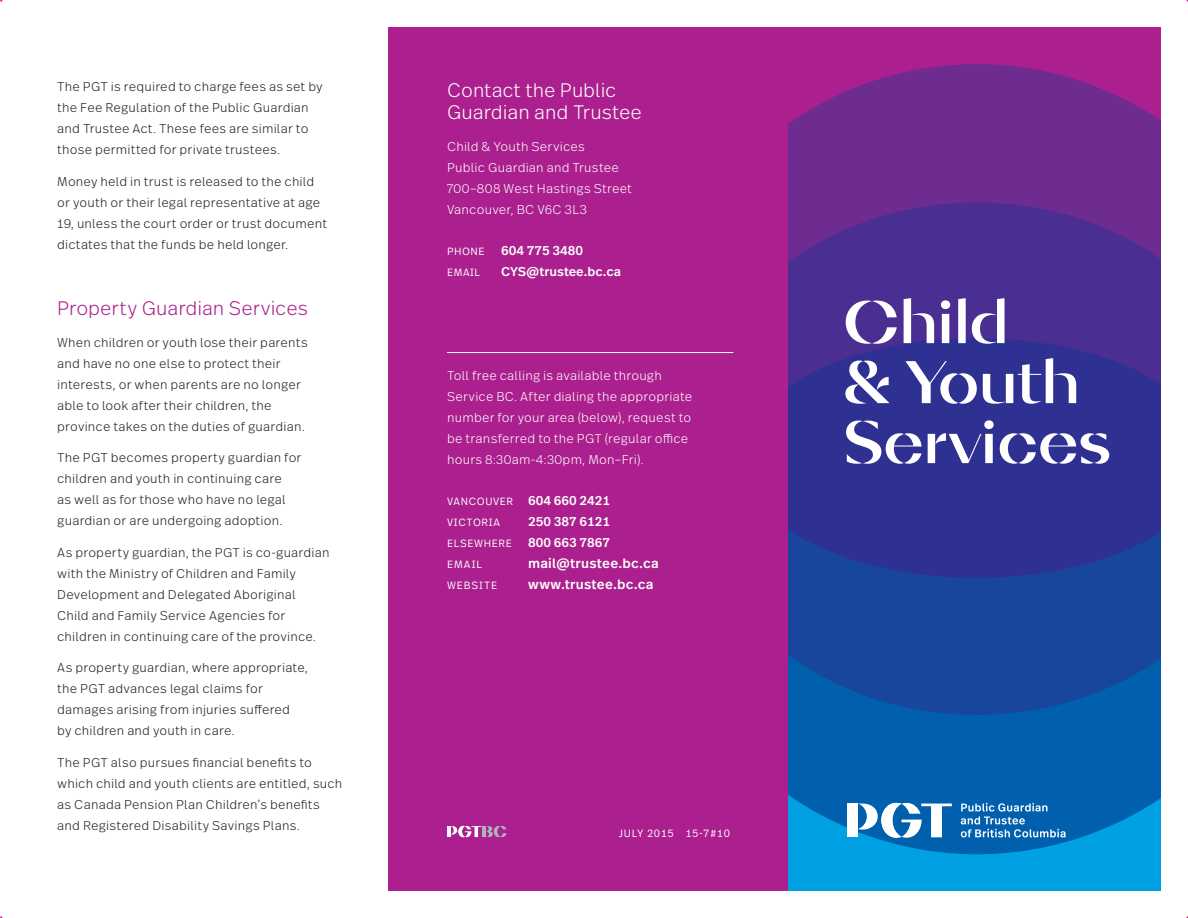
<style>
.page{position:relative;width:1188px;height:918px;background:#fff}
.page>*{position:absolute;margin:0;border:0;box-sizing:border-box;transform-origin:0 0}
.H1___Small{font:700 60px/60px "Diagram Display";letter-spacing:-.01em;color:#fff}
.t1{font:300 19.5px/22.5px "Real Text Pro";letter-spacing:-.005em;color:#fff}
.t2{font:300 19.5px "Real Text Pro";letter-spacing:-.005em;color:#ab208e}
.t3{font:500 13.5px "Real Text Pro";letter-spacing:.015em;color:#fff}
.Body{font:300 12.75px/21px "Real Text Pro";letter-spacing:.015em;color:#231f20}
.Body-2{font:300 12.75px/21px "Real Text Pro";letter-spacing:.015em;color:#fff}
.t4{font:500 12.75px "Real Text Pro";color:#fff}
.t5{font:300 10.5px "Real Text Pro";letter-spacing:.06em;color:#fff}
.t6{font:300 10.5px "Real Text Pro";letter-spacing:.085em;color:#fff}
.s1{font-weight:300;font-size:10.5px}
</style>
<div class="page">
<div style="left:389px;top:27px;width:475px;height:864px;background:#ab208e"></div>
<div style="left:788px;top:192px;width:373px;height:699px;background:#00a1e3"></div>
<svg style="left:788px;top:715px;width:373px;height:139px"></svg>
<svg style="left:788px;top:578px;width:373px;height:137px"></svg>
<div style="left:788px;top:27px;width:373px;height:443px;background:#ab208e"></div>
<svg style="left:788px;top:64px;width:373px;height:138px;fill:#6e2c91"></svg>
<svg style="left:788px;top:202px;width:373px;height:136px;fill:#4a2e92"></svg>
<svg style="left:788px;top:338px;width:373px;height:240px;fill:#2e3092"></svg>
<svg style="left:961px;top:803px;width:105px;height:34px"></svg>
<div style="left:847px;top:804px;width:11px;height:33px;background:#fff"></div>
<svg style="left:858px;top:803px;width:94px;height:35px"></svg>
<hr style="left:447px;top:352px;width:286px;height:1px;background:#fff">
<hr style="left:447px;top:826px;width:4px;height:11px;background:#fff">
<svg style="left:451px;top:826px;width:56px;height:11px"></svg>
<p class="Body" style="left:57px;top:76px;width:267px">The PGT is required to charge fees as set by the Fee Regulation of the Public Guardian and Trustee Act. These fees are similar to those permitted for private trustees.</p>
<p class="Body" style="left:57px;top:170px;width:271px">Money held in trust is released to the child or youth or their legal representative at age 19, unless the court order or trust document dictates that the funds be held longer.</p>
<h3 class="t2" style="left:57px;top:295px;width:253px">Property Guardian Services</h3>
<p class="Body" style="left:57px;top:331px;width:252px">When children or youth lose their parents and have no one else to protect their interests, or when parents are no longer able to look after their children, the province takes on the duties of guardian.</p>
<p class="Body" style="left:57px;top:447px;width:246px">The PGT becomes property guardian for children and youth in continuing care<br>as well as for those who have no legal guardian or are undergoing adoption.</p>
<p class="Body" style="left:57px;top:541px;width:274px">As property guardian, the PGT is co-guardian with the Ministry of Children and Family Development and Delegated Aboriginal Child and Family Service Agencies for children in continuing care of the province.</p>
<p class="Body" style="left:57px;top:657px;width:252px">As property guardian, where appropriate, the PGT advances legal claims for damages arising from injuries suffered<br>by children and youth in care.</p>
<p class="Body" style="left:57px;top:751px;width:287px">The PGT also pursues financial benefits to which child and youth clients are entitled, such as Canada Pension Plan Children’s benefits and Registered Disability Savings Plans.</p>
<h3 class="t1" style="left:447px;top:78px;width:196px">Contact the Public<br>Guardian and Trustee</h3>
<p class="Body-2" style="left:447px;top:135px;width:186px">Child &amp; Youth Services<br>Public Guardian and Trustee<br>700–808 West Hastings Street<br>Vancouver, BC V6C 3L3</p>
<p class="t5" style="left:447px;top:244px;width:39px">PHONE</p>
<p class="t4" style="left:501px;top:241px;width:83px">604 775 3480</p>
<p class="t5" style="left:447px;top:265px;width:34px">EMAIL</p>
<p class="t4" style="left:501px;top:262px;width:121px">CYS@trustee.bc.ca</p>
<p class="Body-2" style="left:447px;top:364px;width:247px">Toll free calling is available through Service BC. After dialing the appropriate number for your area (below), request to be transferred to the PGT (regular office hours 8:30am-4:30pm, Mon–Fri).</p>
<p class="t4" style="left:447px;top:491px;width:164px"><span class="s1">VANCOUVER</span> 604 660 2421</p>
<p class="t5" style="left:447px;top:515px;width:54px">VICTORIA</p>
<p class="t4" style="left:528px;top:512px;width:83px">250 387 6121</p>
<p class="t5" style="left:447px;top:536px;width:66px">ELSEWHERE</p>
<p class="t4" style="left:528px;top:533px;width:83px">800 663 7867</p>
<p class="t5" style="left:447px;top:557px;width:36px">EMAIL</p>
<p class="t3" style="left:528px;top:554px;width:132px">mail@trustee.bc.ca</p>
<p class="t6" style="left:447px;top:578px;width:52px">WEBSITE</p>
<p class="t3" style="left:528px;top:575px;width:127px">www.trustee.bc.ca</p>
<p class="t5" style="left:619px;top:826px;width:113px">JULY 2015 15-7#10</p>
<p class="H1___Small" style="left:843px;top:291px;width:270px">Child<br>&amp; Youth<br>Services</p>
</div>
